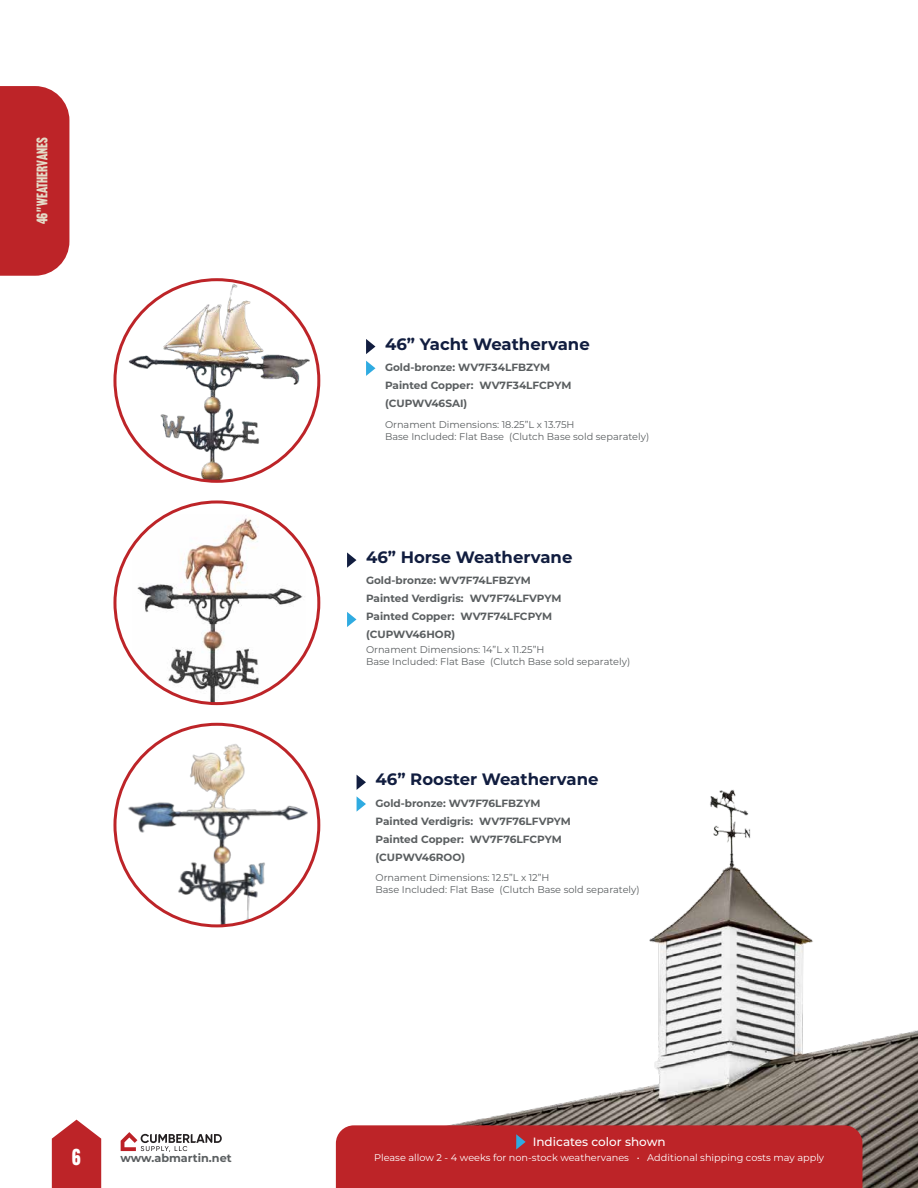
<style>
.page{position:relative;width:918px;height:1188px;background:#fff}
.page>*{position:absolute;margin:0;border:0;box-sizing:border-box;transform-origin:0 0}
.t1{font:22.5px "Headline Gothic ATF";color:#fff}
.t2{font:700 16.5px "Montserrat";color:#111d3f}
.t3{font:15px "Headline Gothic ATF";color:#e4dcc8}
.t4{font:500 12px "Montserrat";color:#fff}
.t5{font:700 11.25px "Montserrat";color:#5a5e60}
.t6{font:700 10.5px/18px "Montserrat";color:#5a5e60}
.t7{font:9.75px/12px "Montserrat";color:#5a5e60}
.t8{font:9.75px "Montserrat";color:#fff}
</style>
<div class="page">
<img style="left:356px;top:774px;width:561px;height:414px">
<svg style="left:366px;top:339px;width:9px;height:15px"></svg>
<svg style="left:366px;top:361px;width:9px;height:15px"></svg>
<svg style="left:347px;top:552px;width:9px;height:16px"></svg>
<svg style="left:347px;top:612px;width:9px;height:15px"></svg>
<svg style="left:357px;top:775px;width:9px;height:15px"></svg>
<svg style="left:357px;top:796px;width:9px;height:16px"></svg>
<img style="left:117px;top:280px;width:202px;height:201px">
<img style="left:133px;top:515px;width:173px;height:189px">
<img style="left:116px;top:724px;width:203px;height:202px">
<hr style="left:917px;top:650px;width:1px;height:538px;background:#000">
<div style="left:336px;top:1125px;width:526px;height:63px;background:#bd2428"></div>
<svg style="left:121px;top:1132px;width:101px;height:20px"></svg>
<svg style="left:52px;top:1120px;width:49px;height:68px;background:#c54144"></svg>
<div style="left:0;top:86px;width:69px;height:190px;background:#bd2428"></div>
<h3 class="t3" style="left:33px;top:224px;width:88px;rotate:-90deg">46" WEATHERVANES</h3>
<h2 class="t2" style="left:385px;top:332px;width:206px">46” Yacht Weathervane</h2>
<p class="t6" style="left:385px;top:358px;width:188px">Gold-bronze: WV7F34LFBZYM<br>Painted Copper: WV7F34LFCPYM (CUPWV46SAI)</p>
<p class="t7" style="left:385px;top:419px;width:266px">Ornament Dimensions: 18.25”L x 13.75H<br>Base Included: Flat Base (Clutch Base sold separately)</p>
<h2 class="t2" style="left:366px;top:545px;width:208px">46” Horse Weathervane</h2>
<p class="t6" style="left:366px;top:571px;width:197px">Gold-bronze: WV7F74LFBZYM<br>Painted Verdigris: WV7F74LFVPYM<br>Painted Copper: WV7F74LFCPYM (CUPWV46HOR)</p>
<p class="t7" style="left:366px;top:643px;width:266px">Ornament Dimensions: 14”L x 11.25”H<br>Base Included: Flat Base (Clutch Base sold separately)</p>
<h2 class="t2" style="left:376px;top:768px;width:225px">46” Rooster Weathervane</h2>
<p class="t6" style="left:376px;top:793px;width:197px">Gold-bronze: WV7F76LFBZYM<br>Painted Verdigris: WV7F76LFVPYM<br>Painted Copper: WV7F76LFCPYM (CUPWV46ROO)</p>
<p class="t7" style="left:376px;top:871px;width:266px">Ornament Dimensions: 12.5”L x 12”H<br>Base Included: Flat Base (Clutch Base sold separately)</p>
<p class="t4" style="left:533px;top:1133px;width:134px">Indicates color shown</p>
<h1 class="t1" style="left:72px;top:1144px;width:11px">6</h1>
<p class="t5" style="left:120px;top:1150px;width:113px">www.abmartin.net</p>
<p class="t8" style="left:374px;top:1151px;width:452px">Please allow 2 - 4 weeks for non-stock weathervanes • Additional shipping costs may apply</p>
</div>
